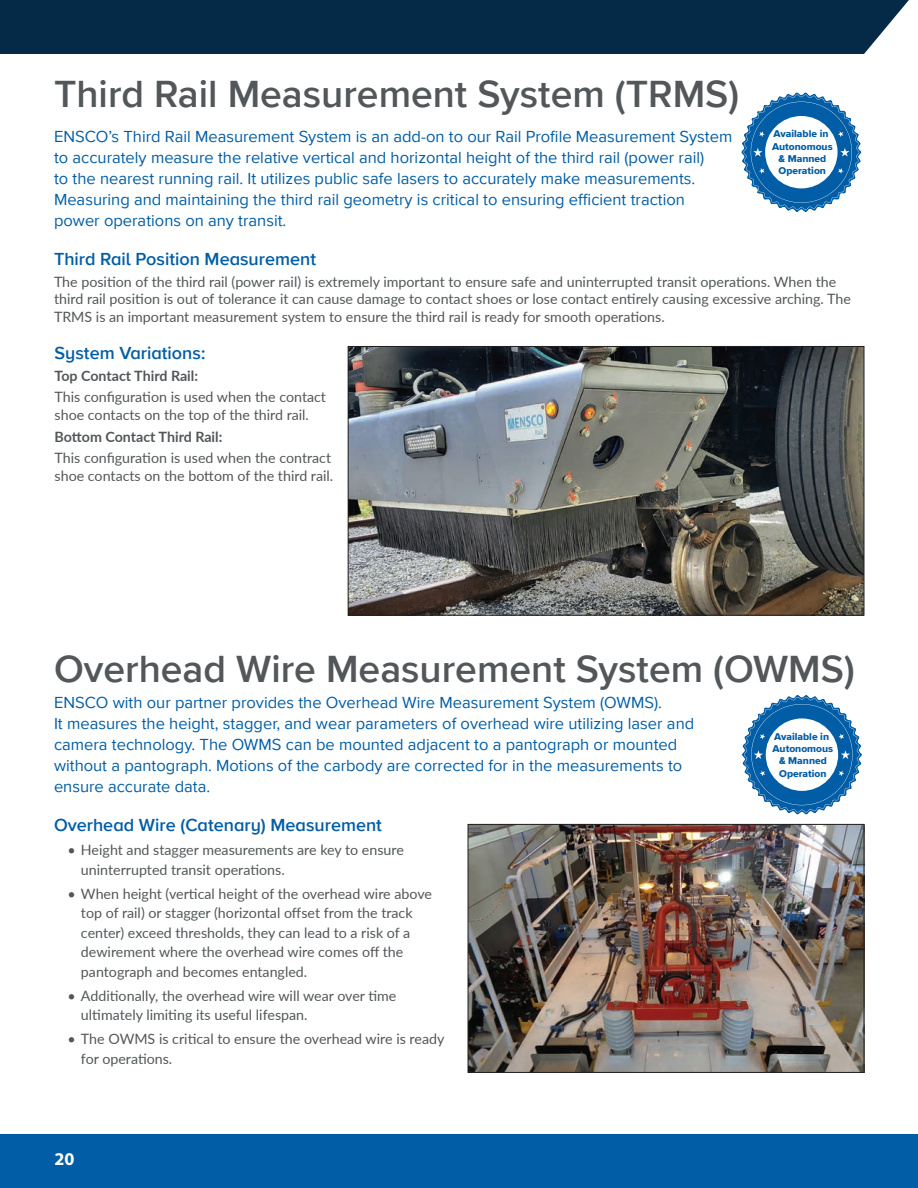
<style>
.page{position:relative;width:918px;height:1188px;background:#fff}
.page>*{position:absolute;margin:0;border:0;box-sizing:border-box;transform-origin:0 0}
.t1{font:600 39px "Proxima Nova";color:#535759}
.t2{font:600 18px "Proxima Nova A";color:#015da5}
.t3{font:700 18px "Myriad Pro";color:#fff}
.t4{font:16.5px/21px "Proxima Nova";color:#015da5}
.t5{font:14.25px/19.5px "Lato";color:#535759}
.t6{font:700 14.25px "Lato";color:#535759}
.t7{font:10.2px/12.3px "Proxima Nova Extrabld";color:#015da5;text-align:center}
</style>
<div class="page">
<div style="left:0;top:0;width:909px;height:54px;background:#042a47"></div>
<div style="left:0;top:1134px;width:918px;height:54px;background:#015da5"></div>
<img style="left:470px;top:826px;width:392px;height:245px">
<div style="left:468px;top:824px;width:396px;height:249px;border:1px solid #231f20"></div>
<img style="left:350px;top:348px;width:512px;height:266px">
<div style="left:348px;top:346px;width:516px;height:270px;border:1px solid #231f20"></div>
<svg style="left:742px;top:695px;width:64px;height:53px"></svg>
<svg style="left:742px;top:92px;width:63px;height:54px"></svg>
<h1 class="t1" style="left:54px;top:65px;width:687px">Third Rail Measurement System (TRMS)</h1>
<p class="t4" style="left:54px;top:125px;width:680px">ENSCO’s Third Rail Measurement System is an add-on to our Rail Profile Measurement System to accurately measure the relative vertical and horizontal height of the third rail (power rail)<br>to the nearest running rail. It utilizes public safe lasers to accurately make measurements.<br>Measuring and maintaining the third rail geometry is critical to ensuring efficient traction power operations on any transit.</p>
<p class="t2" style="left:54px;top:245px;width:264px">Third Rail Position Measurement</p>
<p class="t5" style="left:54px;top:273px;width:798px;line-height:17.2px">The position of the third rail (power rail) is extremely important to ensure safe and uninterrupted transit operations. When the third rail position is out of tolerance it can cause damage to contact shoes or lose contact entirely causing excessive arching. The<br>TRMS is an important measurement system to ensure the third rail is ready for smooth operations.</p>
<p class="t2" style="left:55px;top:339px;width:152px">System Variations:</p>
<p class="t6" style="left:55px;top:365px;width:145px">Top Contact Third Rail:</p>
<p class="t5" style="left:55px;top:388px;width:273px;line-height:17.2px">This configuration is used when the contact shoe contacts on the top of the third rail.</p>
<p class="t6" style="left:55px;top:426px;width:169px">Bottom Contact Third Rail:</p>
<p class="t5" style="left:55px;top:449px;width:280px;line-height:17.2px">This configuration is used when the contract shoe contacts on the bottom of the third rail.</p>
<p class="t7" style="left:772px;top:128px;width:62px">Available in<br>Autonomous &amp; Manned<br>Operation</p>
<h1 class="t1" style="left:54px;top:640px;width:802px">Overhead Wire Measurement System (OWMS)</h1>
<p class="t4" style="left:54px;top:691px;width:642px">ENSCO with our partner provides the Overhead Wire Measurement System (OWMS).<br>It measures the height, stagger, and wear parameters of overhead wire utilizing laser and camera technology. The OWMS can be mounted adjacent to a pantograph or mounted without a pantograph. Motions of the carbody are corrected for in the measurements to ensure accurate data.</p>
<p class="t2" style="left:54px;top:811px;width:330px">Overhead Wire (Catenary) Measurement</p>
<p class="t5" style="left:81px;top:840px;width:325px;text-indent:-13px">• Height and stagger measurements are key to ensure uninterrupted transit operations.</p>
<p class="t5" style="left:81px;top:883px;width:353px;text-indent:-13px">• When height (vertical height of the overhead wire above top of rail) or stagger (horizontal offset from the track center) exceed thresholds, they can lead to a risk of a dewirement where the overhead wire comes off the pantograph and becomes entangled.</p>
<p class="t5" style="left:81px;top:985px;width:317px;text-indent:-13px">• Additionally, the overhead wire will wear over time ultimately limiting its useful lifespan.</p>
<p class="t5" style="left:81px;top:1029px;width:365px;text-indent:-13px">• The OWMS is critical to ensure the overhead wire is ready for operations.</p>
<p class="t7" style="left:773px;top:730px;width:62px">Available in<br>Autonomous &amp; Manned<br>Operation</p>
<p class="t3" style="left:55px;top:1147px;width:21px">20</p>
</div>
